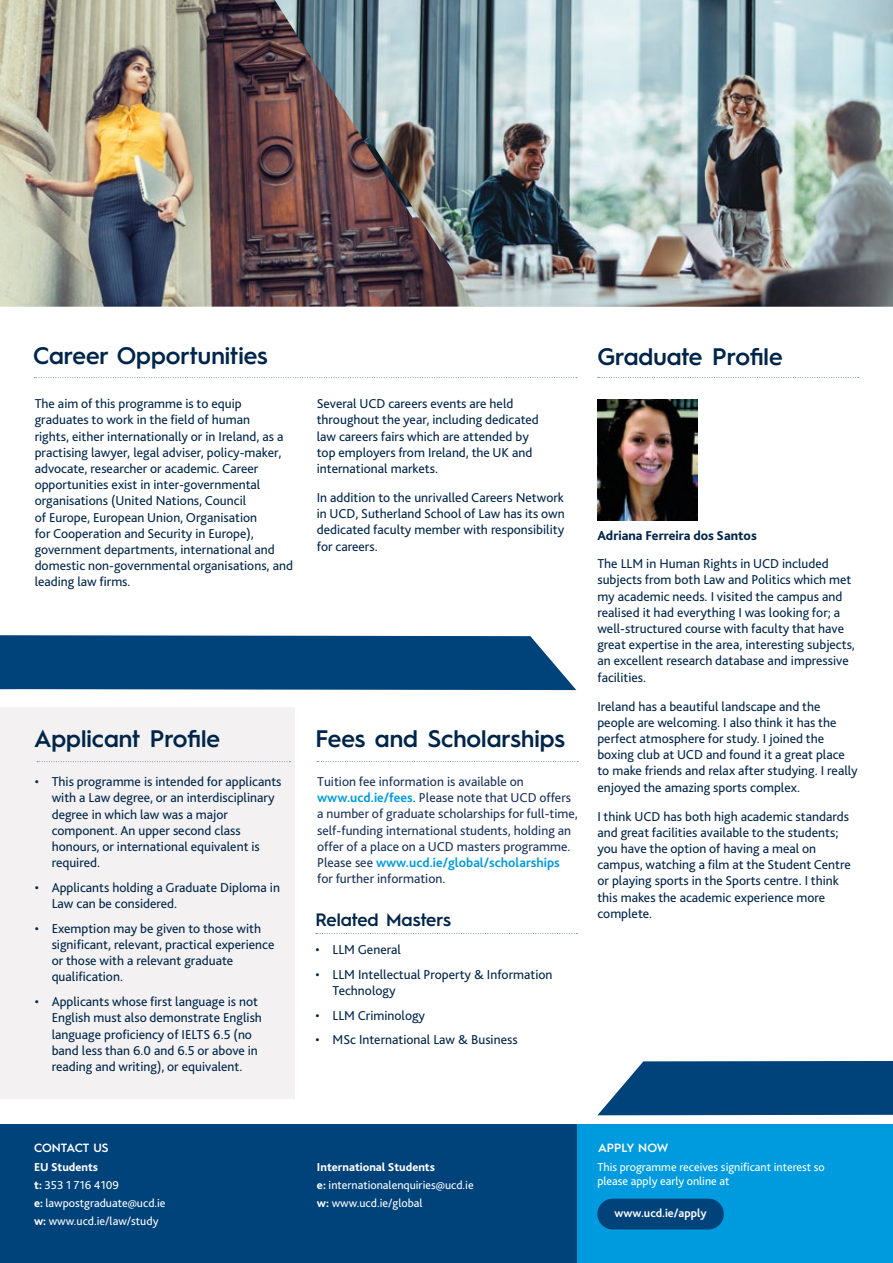
<style>
.page{position:relative;width:893px;height:1263px;background:#fff}
.page>*{position:absolute;margin:0;border:0;box-sizing:border-box;transform-origin:0 0}
.t1{font:600 24px "Hurme Geometric Sans 1";color:#00254a}
.t2{font:600 18px "Hurme Geometric Sans 1";color:#00254a}
.t3{font:13.5px/16.2px "Bliss 2";color:#00254a}
.t4{font:13.5px/16.2px "Bliss 2";color:#1a325c}
.t5{font:800 13.5px "Bliss 2";color:#00254a}
.t6{font:12px/18px "Bliss 2";color:#fff}
.t7{font:600 12px "Hurme Geometric Sans 1";color:#fff}
.t8{font:700 12px "Bliss 2";color:#fff}
.s1{font-weight:700;color:#009bdf}
.s2{font-weight:800}
</style>
<div class="page">
<svg style="left:598px;top:377px;width:261px;height:1px"></svg>
<svg style="left:597px;top:1061px;width:296px;height:54px;background:#155185"></svg>
<img style="left:0;top:0;width:367px;height:307px">
<img style="left:275px;top:0;width:92px;height:218px">
<div style="left:0;top:707px;width:295px;height:391px;background:#f3f1f1"></div>
<svg style="left:37px;top:761px;width:253px;height:1px"></svg>
<svg style="left:0;top:635px;width:576px;height:55px;background:#0f4d81"></svg>
<div style="left:544px;top:1125px;width:349px;height:138px;background:#009bdf"></div>
<div style="left:0;top:1125px;width:576px;height:138px;background:#00427a"></div>
<svg style="left:34px;top:377px;width:543px;height:1px"></svg>
<img style="left:367px;top:0;width:526px;height:307px">
<img style="left:597px;top:399px;width:101px;height:121px">
<div style="left:597px;top:1199px;width:127px;height:30px;background:#00427a;border-radius:15px"></div>
<svg style="left:316px;top:933px;width:261px;height:1px"></svg>
<svg style="left:317px;top:761px;width:261px;height:1px"></svg>
<h1 class="t1" style="left:33px;top:338px;width:236px">Career Opportunities</h1>
<p class="t3" style="left:35px;top:395px;width:260px">The aim of this programme is to equip graduates to work in the field of human<br>rights, either internationally or in Ireland, as a practising lawyer, legal adviser, policy-maker, advocate, researcher or academic. Career opportunities exist in inter-governmental organisations (United Nations, Council<br>of Europe, European Union, Organisation<br>for Cooperation and Security in Europe), government departments, international and domestic non-governmental organisations, and leading law firms.</p>
<p class="t3" style="left:317px;top:395px;width:224px">Several UCD careers events are held throughout the year, including dedicated law careers fairs which are attended by top employers from Ireland, the UK and international markets.</p>
<p class="t3" style="left:317px;top:489px;width:249px;text-align:justify">In addition to the unrivalled Careers Network in UCD, Sutherland School of Law has its own dedicated faculty member with responsibility for careers.</p>
<h1 class="t1" style="left:34px;top:722px;width:188px">Applicant Profile</h1>
<h1 class="t1" style="left:315px;top:722px;width:251px">Fees and Scholarships</h1>
<p class="t3" style="left:52px;top:773px;width:231px;text-indent:-17px">• This programme is intended for applicants with a Law degree, or an interdisciplinary degree in which law was a major component. An upper second class honours, or international equivalent is required.</p>
<p class="t3" style="left:52px;top:879px;width:230px;text-indent:-17px">• Applicants holding a Graduate Diploma in<br>Law can be considered.</p>
<p class="t3" style="left:52px;top:920px;width:224px;text-indent:-17px">• Exemption may be given to those with significant, relevant, practical experience or those with a relevant graduate qualification.</p>
<p class="t3" style="left:52px;top:993px;width:212px;text-indent:-17px">• Applicants whose first language is not English must also demonstrate English language proficiency of IELTS 6.5 (no band less than 6.0 and 6.5 or above in reading and writing), or equivalent.</p>
<p class="t4" style="left:317px;top:773px;width:262px">Tuition fee information is available on <span class="s1">www.ucd.ie/fees</span>. Please note that UCD offers a number of graduate scholarships for full-time, self-funding international students, holding an offer of a place on a UCD masters programme.<br>Please see <span class="s1">www.ucd.ie/global/scholarships </span>for further information.</p>
<h2 class="t2" style="left:315px;top:907px;width:137px">Related Masters</h2>
<p class="t3" style="left:315px;top:941px;width:87px">• LLM General</p>
<p class="t3" style="left:333px;top:966px;width:222px;text-indent:-17px">• LLM Intellectual Property &amp; Information<br>Technology</p>
<p class="t3" style="left:315px;top:1007px;width:111px">• LLM Criminology</p>
<p class="t3" style="left:315px;top:1031px;width:204px">• MSc International Law &amp; Business</p>
<h1 class="t1" style="left:597px;top:340px;width:187px">Graduate Profile</h1>
<p class="t5" style="left:597px;top:528px;width:161px">Adriana Ferreira dos Santos</p>
<p class="t3" style="left:597px;top:555px;width:259px">The LLM in Human Rights in UCD included subjects from both Law and Politics which met my academic needs. I visited the campus and realised it had everything I was looking for; a well-structured course with faculty that have great expertise in the area, interesting subjects, an excellent research database and impressive facilities.</p>
<p class="t3" style="left:597px;top:698px;width:262px">Ireland has a beautiful landscape and the people are welcoming. I also think it has the perfect atmosphere for study. I joined the boxing club at UCD and found it a great place to make friends and relax after studying. I really enjoyed the amazing sports complex.</p>
<p class="t3" style="left:597px;top:807px;width:255px">I think UCD has both high academic standards and great facilities available to the students; you have the option of having a meal on campus, watching a film at the Student Centre or playing sports in the Sports centre. I think this makes the academic experience more complete.</p>
<p class="t7" style="left:34px;top:1139px;width:76px">CONTACT US</p>
<p class="t7" style="left:598px;top:1139px;width:72px">APPLY NOW</p>
<p class="t6" style="left:597px;top:1159px;width:229px;line-height:14.4px">This programme receives significant interest so please apply early online at</p>
<p class="t6" style="left:34px;top:1157px;width:133px"><span class="s2">EU Students<br>t:</span> 353 1 716 4109<br><span class="s2">e:</span> lawpostgraduate@ucd.ie <span class="s2">w:</span> www.ucd.ie/law/study</p>
<p class="t6" style="left:317px;top:1157px;width:158px"><span class="s2">International Students<br>e:</span> internationalenquiries@ucd.ie <span class="s2">w:</span> www.ucd.ie/global</p>
<p class="t8" style="left:614px;top:1205px;width:94px">www.ucd.ie/apply</p>
</div>
